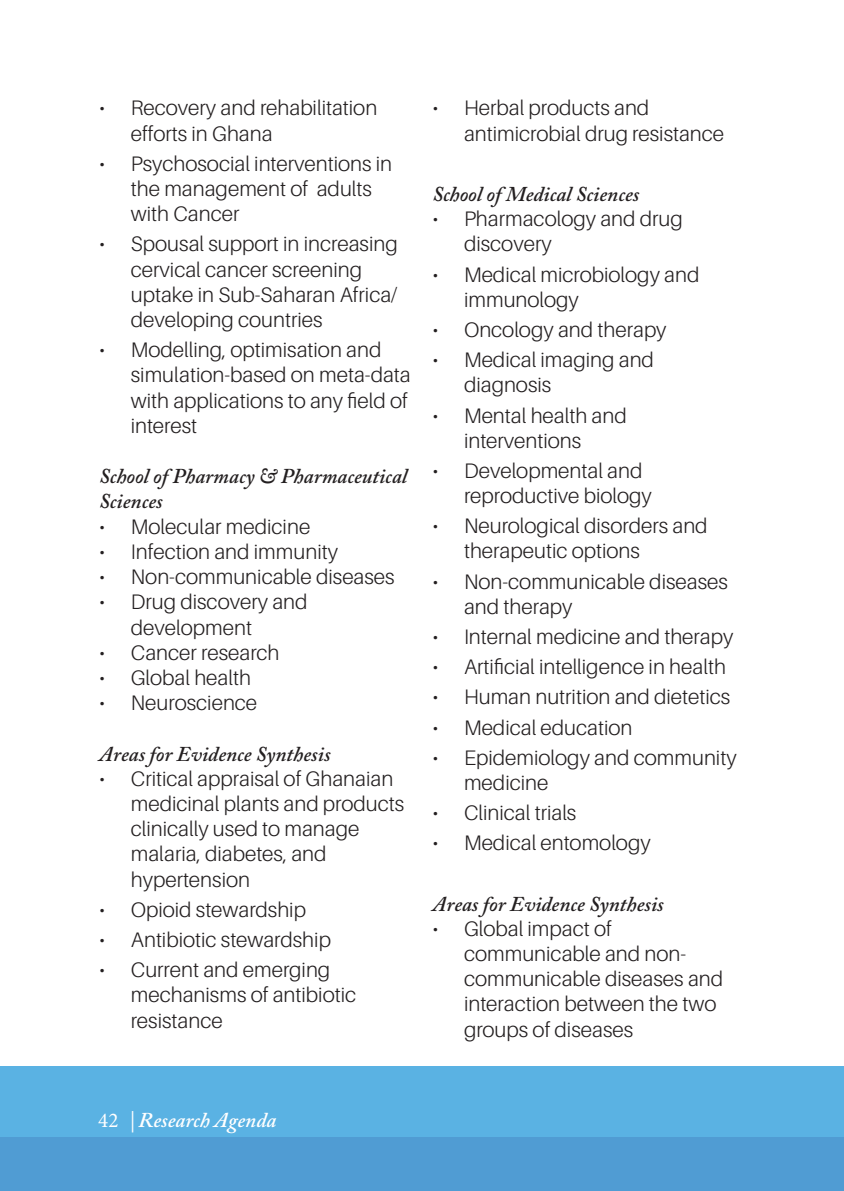
<style>
.page{position:relative;width:844px;height:1191px;background:#fff}
.page>*{position:absolute;margin:0;border:0;box-sizing:border-box;transform-origin:0 0}
.t1{font:300 21px/25.2px "Aileron";color:#231f20}
.t2{font:italic 600 21px/25.2px "Adobe Caslon Pro";color:#231f20}
.t3{font:italic 600 21px "Adobe Caslon Pro";color:#fff}
.s1{font-family:"Minion Pro";font-weight:400;font-style:normal}
</style>
<div class="page">
<div style="left:0;top:1067px;width:843px;height:124px;background:#5ab2e3"></div>
<div style="left:0;top:1137px;width:843px;height:54px;background:#509cd3"></div>
<p class="t1" style="left:131px;top:96px;width:248px;text-indent:-32px">• Recovery and rehabilitation efforts in Ghana</p>
<p class="t1" style="left:131px;top:151px;width:263px;text-indent:-32px">• Psychosocial interventions in the management of adults with Cancer</p>
<p class="t1" style="left:131px;top:232px;width:268px;text-indent:-32px">• Spousal support in increasing cervical cancer screening uptake in Sub-Saharan Africa/ developing countries</p>
<p class="t1" style="left:131px;top:337px;width:281px;text-indent:-32px">• Modelling, optimisation and simulation-based on meta-data with applications to any field of interest</p>
<p class="t2" style="left:99px;top:463px;width:309px">School of Pharmacy &amp; Pharmaceutical<br>Sciences</p>
<p class="t1" style="left:99px;top:514px;width:212px">• Molecular medicine</p>
<p class="t1" style="left:99px;top:539px;width:240px">• Infection and immunity</p>
<p class="t1" style="left:99px;top:564px;width:297px">• Non-communicable diseases</p>
<p class="t1" style="left:131px;top:589px;width:178px;text-indent:-32px">• Drug discovery and development</p>
<p class="t1" style="left:99px;top:640px;width:182px">• Cancer research</p>
<p class="t1" style="left:99px;top:665px;width:153px">• Global health</p>
<p class="t1" style="left:99px;top:690px;width:159px">• Neuroscience</p>
<p class="t2" style="left:99px;top:740px;width:233px">Areas for Evidence Synthesis</p>
<p class="t1" style="left:131px;top:766px;width:275px;text-indent:-32px">• Critical appraisal of Ghanaian medicinal plants and products clinically used to manage malaria, diabetes, and hypertension</p>
<p class="t1" style="left:99px;top:897px;width:208px">• Opioid stewardship</p>
<p class="t1" style="left:99px;top:927px;width:233px">• Antibiotic stewardship</p>
<p class="t1" style="left:131px;top:957px;width:227px;text-indent:-32px">• Current and emerging mechanisms of antibiotic resistance</p>
<p class="t1" style="left:464px;top:96px;width:262px;text-indent:-32px">• Herbal products and antimicrobial drug resistance</p>
<p class="t2" style="left:432px;top:181px;width:208px">School of Medical Sciences</p>
<p class="t1" style="left:464px;top:206px;width:220px;text-indent:-32px">• Pharmacology and drug discovery</p>
<p class="t1" style="left:464px;top:262px;width:237px;text-indent:-32px">• Medical microbiology and immunology</p>
<p class="t1" style="left:432px;top:317px;width:235px">• Oncology and therapy</p>
<p class="t1" style="left:464px;top:347px;width:191px;text-indent:-32px">• Medical imaging and diagnosis</p>
<p class="t1" style="left:464px;top:403px;width:164px;text-indent:-32px">• Mental health and interventions</p>
<p class="t1" style="left:464px;top:458px;width:189px;text-indent:-32px">• Developmental and reproductive biology</p>
<p class="t1" style="left:464px;top:513px;width:245px;text-indent:-32px">• Neurological disorders and therapeutic options</p>
<p class="t1" style="left:464px;top:569px;width:265px;text-indent:-32px">• Non-communicable diseases and therapy</p>
<p class="t1" style="left:432px;top:624px;width:302px">• Internal medicine and therapy</p>
<p class="t1" style="left:432px;top:654px;width:295px">• Artificial intelligence in health</p>
<p class="t1" style="left:432px;top:684px;width:299px">• Human nutrition and dietetics</p>
<p class="t1" style="left:432px;top:715px;width:201px">• Medical education</p>
<p class="t1" style="left:464px;top:745px;width:274px;text-indent:-32px">• Epidemiology and community medicine</p>
<p class="t1" style="left:432px;top:800px;width:145px">• Clinical trials</p>
<p class="t1" style="left:432px;top:830px;width:220px">• Medical entomology</p>
<p class="t2" style="left:432px;top:890px;width:233px">Areas for Evidence Synthesis</p>
<p class="t1" style="left:464px;top:916px;width:260px;text-indent:-32px">• Global impact of communicable and non&shy;communicable diseases and interaction between the two groups of diseases</p>
<p class="t3" style="left:98px;top:1107px;width:179px"><span class="s1">42</span> | Research Agenda</p>
</div>
